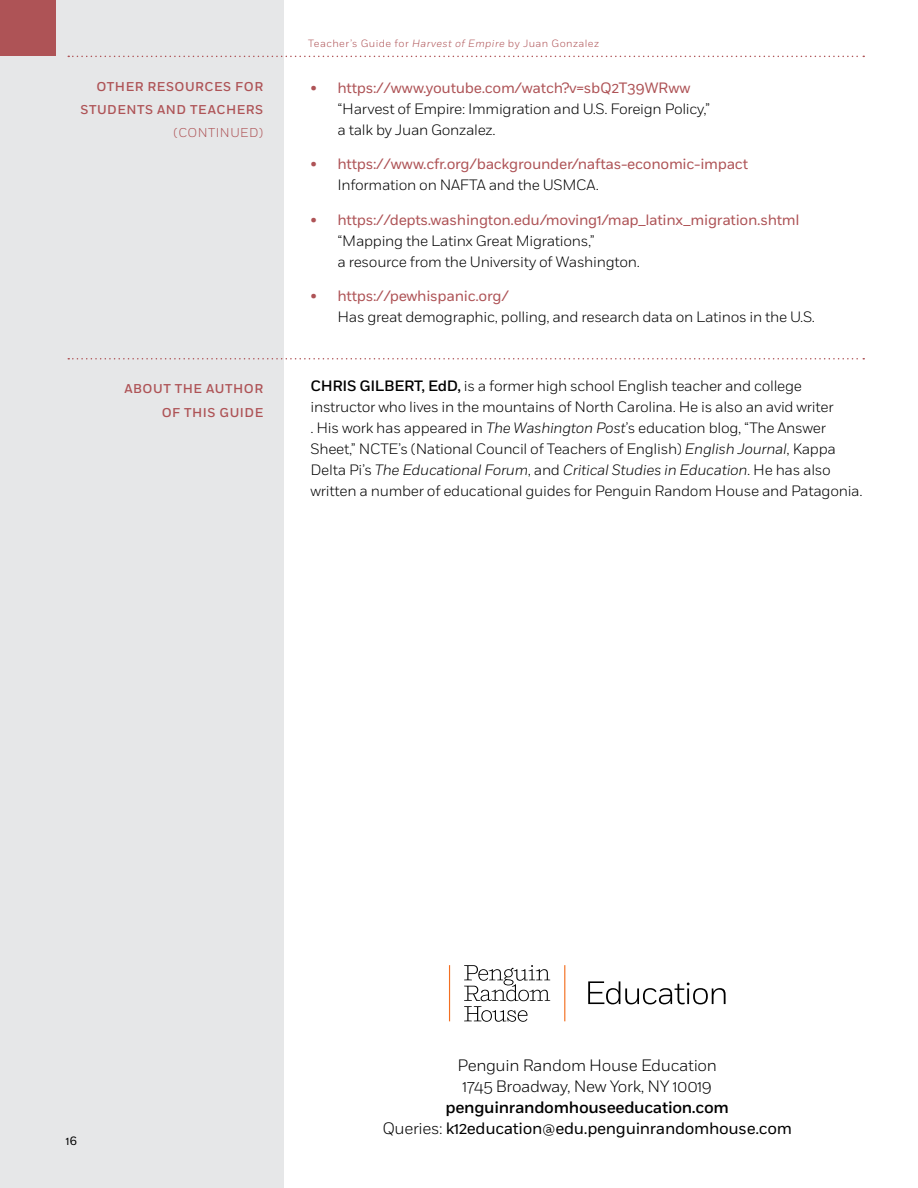
<style>
.page{position:relative;width:918px;height:1188px;background:#fff}
.page>*{position:absolute;margin:0;border:0;box-sizing:border-box;transform-origin:0 0}
.t1{font:16.5px/21px "Fort";letter-spacing:-.02em;color:#000;text-align:center}
.t2{font:300 16.5px/21px "Fort";letter-spacing:-.02em;color:#000;text-align:center}
.t3{font:300 15px/21px "Fort";letter-spacing:-.02em;color:#000}
.t4{font:15px "Fort";letter-spacing:-.02em;color:#ae5356}
.t5{font:500 12.75px/23.2px "Fort";letter-spacing:.04em;color:#ae5356;text-align:right}
.t6{font:300 12.75px "Fort";letter-spacing:.04em;color:#ae5356}
.t7{font:12px "Fort";color:#000}
.t8{font:300 10.5px "Fort";letter-spacing:.04em;color:#ae5356}
.s1{font-style:italic}
.s2{font-weight:500}
.s3{font-weight:300}
</style>
<div class="page">
<div style="left:0;top:0;width:284px;height:1188px;background:#e6e7e8"></div>
<div style="left:0;top:0;width:55px;height:55px;background:#ae5356"></div>
<svg style="left:68px;top:56px;width:796px;height:1px"></svg>
<svg style="left:68px;top:358px;width:796px;height:2px"></svg>
<svg style="left:464px;top:965px;width:86px;height:57px"></svg>
<svg style="left:449px;top:965px;width:1px;height:56px"></svg>
<svg style="left:564px;top:965px;width:1px;height:56px"></svg>
<svg style="left:588px;top:981px;width:138px;height:23px"></svg>
<p class="t8" style="left:308px;top:37px;width:292px">Teacher’s Guide for <span class="s1">Harvest of Empire</span> by Juan Gonzalez</p>
<p class="t5" style="left:80px;top:75px;width:184px">OTHER RESOURCES FOR<br>STUDENTS AND TEACHERS</p>
<p class="t6" style="left:173px;top:125px;width:91px">(CONTINUED)</p>
<p class="t4" style="left:310px;top:78px;width:382px">• https://www.youtube.com/watch?v=sbQ2T39WRww</p>
<p class="t3" style="left:338px;top:98px;width:374px">“Harvest of Empire: Immigration and U.S. Foreign Policy,” a talk by Juan Gonzalez.</p>
<p class="t4" style="left:310px;top:155px;width:439px">• https://www.cfr.org/backgrounder/naftas-economic-impact</p>
<p class="t3" style="left:338px;top:174px;width:263px">Information on NAFTA and the USMCA.</p>
<p class="t4" style="left:310px;top:210px;width:491px">• https://depts.washington.edu/moving1/map_latinx_migration.shtml</p>
<p class="t3" style="left:338px;top:230px;width:304px">“Mapping the Latinx Great Migrations,”<br>a resource from the University of Washington.</p>
<p class="t4" style="left:311px;top:287px;width:200px">• https://pewhispanic.org/</p>
<p class="t3" style="left:338px;top:306px;width:479px">Has great demographic, polling, and research data on Latinos in the U.S.</p>
<p class="t5" style="left:124px;top:378px;width:29px">ABOUT</p>
<p class="t5" style="left:175px;top:378px;width:10px">THE</p>
<p class="t5" style="left:162px;top:378px;width:93px;text-align:center">AUTHOR<br>OF THIS GUIDE</p>
<p class="t3" style="left:311px;top:375px;width:554px"><span class="s2">CHRIS GI LBERT, EDD,</span> is a former high school English teacher and college instructor who lives in the mountains of North Carolina. He is also an avid writer<br>. His work has appeared in <span class="s1">The Washington Post</span>’s education blog, “The Answer Sheet,” NCTE’s (National Council of Teachers of English) <span class="s1">English Journal</span>, Kappa Delta Pi’s <span class="s1">The Educational Forum</span>, and <span class="s1">Critical Studies in Education</span>. He has also written a number of educational guides for Penguin Random House and Patagonia.</p>
<p class="t7" style="left:66px;top:1134px;width:13px">16</p>
<p class="t2" style="left:457px;top:1055px;width:261px">Penguin Random House Education<br>1745 Broadway, New York, NY 10019</p>
<p class="t1" style="left:382px;top:1097px;width:411px"><span class="s2">PENGUINRANDOMHOUSEEDUCATION.COM<br></span><span class="s3">Queries:</span> k12education@edu.penguinrandomhouse.com</p>
</div>
